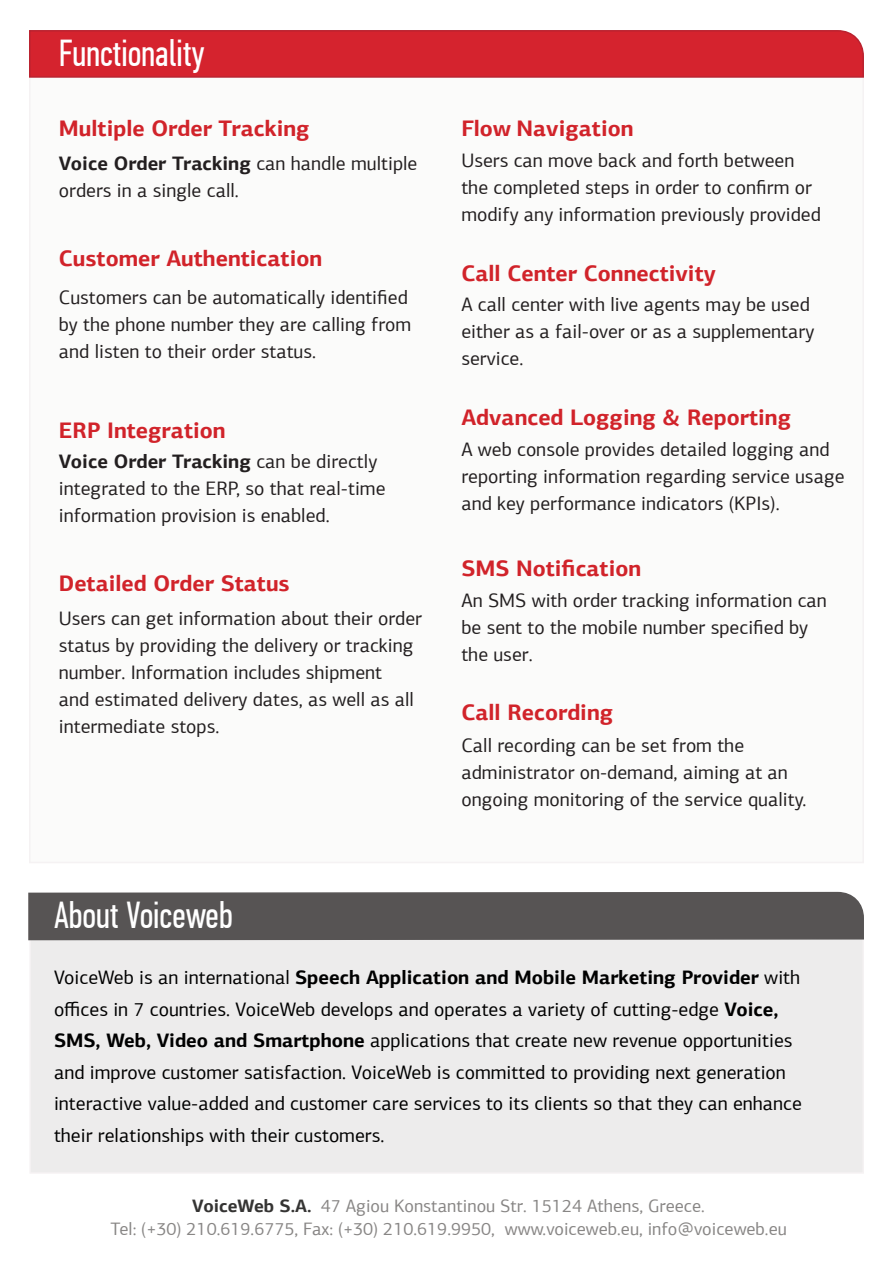
<style>
.page{position:relative;width:893px;height:1263px;background:#fff}
.page>*{position:absolute;margin:0;border:0;box-sizing:border-box;transform-origin:0 0}
.t1{font:37.5px "PF Din Text Comp Pro";color:#fff}
.t2{font:700 22.5px "PF Agora Sans Pro";color:#d1232a}
.t3{font:19.5px/27px "PF Agora Sans Pro";color:#231f20}
.t4{font:19.5px/31.5px "PF Agora Sans Pro";color:#000}
.t5{font:18px/22.5px "PF Agora Sans Pro";color:#888685;text-align:center}
.s1{font-weight:700}
.s2{font-weight:700;color:#353433}
</style>
<div class="page">
<div style="left:29px;top:76px;width:835px;height:787px;background:#fbfbfa"></div>
<div style="left:29px;top:937px;width:835px;height:237px;background:#edecec;border:2px solid #f5f2f3"></div>
<svg style="left:28px;top:891px;width:836px;height:50px;background:#5f5c5c"></svg>
<svg style="left:29px;top:30px;width:835px;height:48px;background:#d3242f"></svg>
<h1 class="t1" style="left:59px;top:32px;width:147px">Functionality</h1>
<p class="t2" style="left:59px;top:114px;width:252px">Multiple Order Tracking</p>
<p class="t3" style="left:59px;top:150px;width:360px"><span class="s1">Voice Order Tracking</span> can handle multiple orders in a single call.</p>
<p class="t2" style="left:59px;top:244px;width:265px">Customer Authentication</p>
<p class="t3" style="left:59px;top:284px;width:354px">Customers can be automatically identified by the phone number they are calling from and listen to their order status.</p>
<p class="t2" style="left:59px;top:416px;width:168px">ERP Integration</p>
<p class="t3" style="left:59px;top:448px;width:328px"><span class="s1">Voice Order Tracking</span> can be directly integrated to the ERP, so that real-time information provision is enabled.</p>
<p class="t2" style="left:59px;top:569px;width:232px">Detailed Order Status</p>
<p class="t3" style="left:59px;top:605px;width:365px">Users can get information about their order status by providing the delivery or tracking number. Information includes shipment<br>and estimated delivery dates, as well as all intermediate stops.</p>
<h1 class="t1" style="left:54px;top:893px;width:180px">About Voiceweb</h1>
<p class="t2" style="left:461px;top:114px;width:174px">Flow Navigation</p>
<p class="t3" style="left:461px;top:147px;width:361px">Users can move back and forth between the completed steps in order to confirm or modify any information previously provided</p>
<p class="t2" style="left:461px;top:259px;width:256px">Call Center Connectivity</p>
<p class="t3" style="left:461px;top:290px;width:354px">A call center with live agents may be used either as a fail-over or as a supplementary service.</p>
<p class="t2" style="left:461px;top:403px;width:331px">Advanced Logging &amp; Reporting</p>
<p class="t3" style="left:461px;top:436px;width:385px">A web console provides detailed logging and reporting information regarding service usage and key performance indicators (KPIs).</p>
<p class="t2" style="left:461px;top:554px;width:181px">SMS Notification</p>
<p class="t3" style="left:461px;top:587px;width:367px">An SMS with order tracking information can be sent to the mobile number specified by the user.</p>
<p class="t2" style="left:461px;top:698px;width:153px">Call Recording</p>
<p class="t3" style="left:461px;top:731px;width:347px">Call recording can be set from the administrator on-demand, aiming at an ongoing monitoring of the service quality.</p>
<p class="t4" style="left:54px;top:962px;width:749px">VoiceWeb is an international <span class="s1">Speech Application and Mobile Marketing Provider</span> with offices in 7 countries. VoiceWeb develops and operates a variety of cutting-edge <span class="s1">Voice, SMS, Web, Video and Smartphone</span> applications that create new revenue opportunities and improve customer satisfaction. VoiceWeb is committed to providing next generation interactive value-added and customer care services to its clients so that they can enhance their relationships with their customers.</p>
<p class="t5" style="left:110px;top:1195px;width:678px"><span class="s2">VoiceWeb S.A.</span> 47 Agiou Konstantinou Str. 15124 Athens, Greece.<br>Tel: (+30) 210.619.6775, Fax: (+30) 210.619.9950, www.voiceweb.eu, info@voiceweb.eu</p>
</div>
